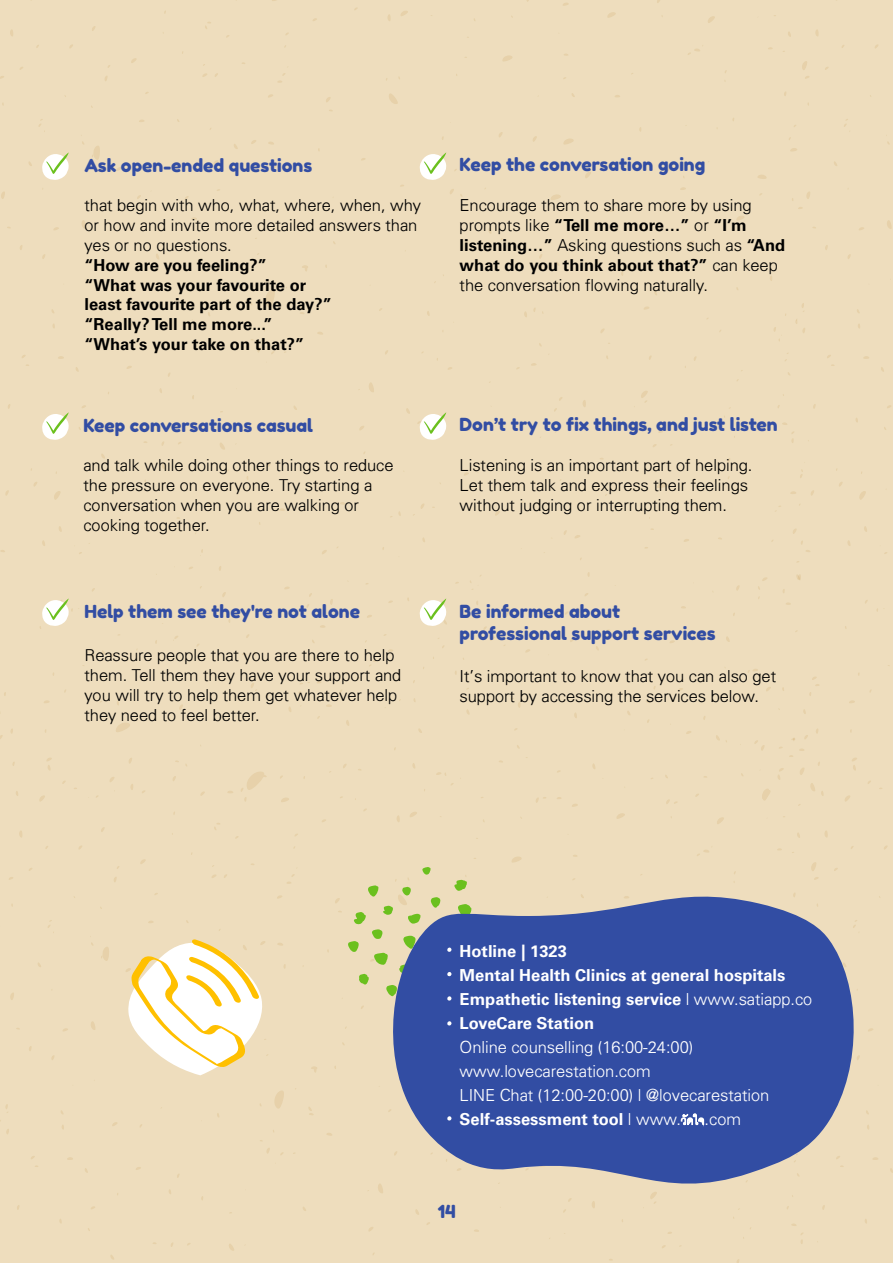
<style>
.page{position:relative;width:893px;height:1263px;background:#fff}
.page>*{position:absolute;margin:0;border:0;box-sizing:border-box;transform-origin:0 0}
.t1{font:18px/21.6px "Fredoka One";color:#324da3}
.t2{font:300 16.5px/19.8px "Univers";color:#000}
.t3{font:700 16.5px/19.8px "Univers LT Std";color:#000}
.t4{font:700 16.5px/24px "Univers LT Std";color:#fff}
.t5{font:300 16.5px/24px "Univers";color:#fff}
.s1{font-family:"Univers";font-weight:300}
.s2{font-family:"Univers LT Std";font-weight:700}
.s3{font-family:"Cordia UPC";font-weight:400}
</style>
<div class="page">
<div style="left:0;top:0;width:788px;height:761px;background:#eeddbd"></div>
<div style="left:788px;top:0;width:105px;height:761px;background:#eeddbd"></div>
<div style="left:0;top:761px;width:797px;height:501px;background:#eeddbd"></div>
<div style="left:797px;top:761px;width:96px;height:501px;background:#eeddbd"></div>
<svg style="left:41px;top:598px;width:29px;height:29px"></svg>
<svg style="left:41px;top:412px;width:29px;height:29px"></svg>
<svg style="left:41px;top:152px;width:29px;height:29px"></svg>
<svg style="left:419px;top:598px;width:29px;height:29px"></svg>
<svg style="left:419px;top:412px;width:29px;height:29px"></svg>
<svg style="left:419px;top:152px;width:29px;height:29px"></svg>
<svg style="left:127px;top:939px;width:139px;height:136px"></svg>
<svg style="left:381px;top:883px;width:482px;height:321px;background:#6372a9"></svg>
<svg style="left:681px;top:1113px;width:23px;height:13px"></svg>
<svg style="left:348px;top:867px;width:123px;height:134px;background:#a9aea8"></svg>
<svg style="left:447px;top:1021px;width:4px;height:5px"></svg>
<svg style="left:447px;top:1116px;width:4px;height:5px"></svg>
<p class="t1" style="left:84px;top:155px;width:229px">Ask open-ended questions</p>
<p class="t2" style="left:84px;top:195px;width:338px">that begin with who, what, where, when, why or how and invite more detailed answers than yes or no questions.</p>
<p class="t3" style="left:84px;top:255px;width:249px">“How are you feeling?”<br>“What was your favourite or least favourite part of the day?” “Really? Tell me more...” “What’s your take on that?”</p>
<p class="t1" style="left:83px;top:415px;width:231px">Keep conversations casual</p>
<p class="t2" style="left:83px;top:455px;width:312px">and talk while doing other things to reduce the pressure on everyone. Try starting a conversation when you are walking or cooking together.</p>
<p class="t1" style="left:84px;top:601px;width:277px">Help them see they're not alone</p>
<p class="t2" style="left:84px;top:645px;width:318px">Reassure people that you are there to help them. Tell them they have your support and you will try to help them get whatever help they need to feel better.</p>
<p class="t1" style="left:460px;top:154px;width:247px">Keep the conversation going</p>
<p class="t2" style="left:460px;top:195px;width:293px">Encourage them to share more by using</p>
<p class="t3" style="left:460px;top:216px;width:289px"><span class="s1">prompts like</span> “Tell me more…” <span class="s1">or</span> “I’m</p>
<p class="t2" style="left:460px;top:235px;width:327px"><span class="s2">listening…”</span> Asking questions such as <span class="s2">“And</span></p>
<p class="t3" style="left:460px;top:255px;width:320px">what do you think about that?” <span class="s1">can keep</span></p>
<p class="t2" style="left:460px;top:274px;width:250px">the conversation flowing naturally.</p>
<p class="t1" style="left:460px;top:413px;width:320px">Don’t try to fix things, and just listen</p>
<p class="t2" style="left:460px;top:455px;width:294px">Listening is an important part of helping.<br>Let them talk and express their feelings without judging or interrupting them.</p>
<p class="t1" style="left:460px;top:601px;width:257px">Be informed about professional support services</p>
<p class="t2" style="left:460px;top:666px;width:318px">It’s important to know that you can also get support by accessing the services below.</p>
<p class="t4" style="left:460px;top:939px;width:354px">Hotline | 1323<br>Mental Health Clinics at general hospitals<br>Empathetic listening service <span class="s1">| www.satiapp.co<br></span>LoveCare Station</p>
<p class="t5" style="left:460px;top:1034px;width:311px">Online counselling (16:00-24:00) www.lovecarestation.com<br>LINE Chat (12:00-20:00) | @lovecarestation</p>
<p class="t4" style="left:460px;top:1107px;width:283px">Self-assessment tool <span class="s1">| www.</span><span class="s3">วัดใจ</span><span class="s1">.com</span></p>
<p class="t1" style="left:438px;top:1201px;width:19px">14</p>
</div>
